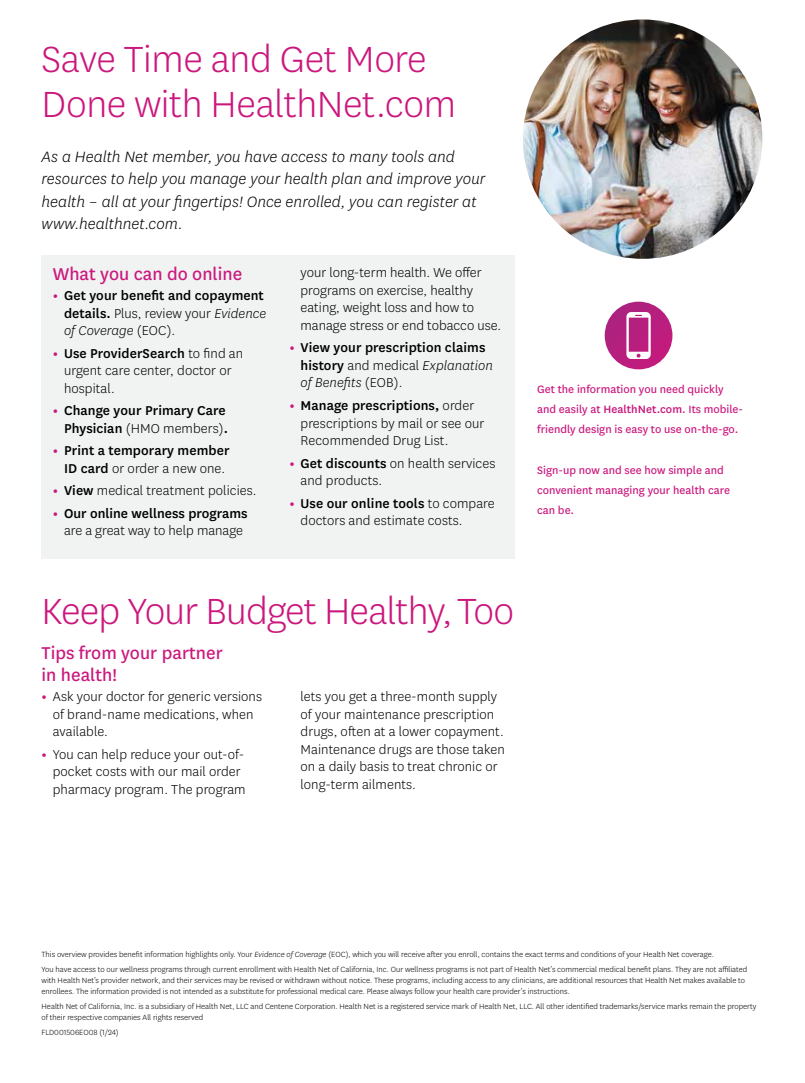
<style>
.page{position:relative;width:805px;height:1083px;background:#fff}
.page>*{position:absolute;margin:0;border:0;box-sizing:border-box;transform-origin:0 0}
.t1{font:300 42.5px/45px "Centene Sans";letter-spacing:-.01em;color:#cb177d}
.t2{font:20px/22.5px "Centene Sans";color:#cb177d}
.t3{font:italic 300 17.5px/22.5px "Centene Sans";letter-spacing:.005em;color:#000}
.t4{font:300 15px/17.5px "Centene Sans";letter-spacing:.005em;color:#000}
.t5{font:500 15px/17.5px "Centene Sans";letter-spacing:.005em;color:#000}
.t6{font:12.5px/20px "Centene Sans";color:#cb177d}
.t7{font:300 8.75px/11.2px "Centene Sans";color:#000}
.s1{font-weight:700;color:#cb177d}
.s2{font-weight:300}
.s3{font-weight:300;font-style:italic}
.s4{font-weight:500}
.s5{font-style:italic}
</style>
<div class="page">
<div style="left:41px;top:255px;width:473px;height:303px;background:#f1f2f2"></div>
<svg style="left:604px;top:302px;width:68px;height:67px;background:#b92581"></svg>
<svg style="left:626px;top:312px;width:24px;height:47px"></svg>
<img style="left:522px;top:19px;width:239px;height:240px;border-radius:120px">
<h1 class="t1" style="left:41px;top:35px;width:416px">Save Time and Get More<br>Done with HealthNet.com</h1>
<h3 class="t3" style="left:41px;top:145px;width:445px">As a Health Net member, you have access to many tools and resources to help you manage your health plan and improve your health – all at your fingertips! Once enrolled, you can register at www.healthnet.com.</h3>
<h2 class="t2" style="left:53px;top:262px;width:191px">What you can do online</h2>
<h3 class="t5" style="left:64px;top:286px;width:204px;text-indent:-11px"><span class="s1">•</span> Get your benefit and copayment details. <span class="s2">Plus, review your</span> <span class="s3">Evidence of Coverage</span> <span class="s2">(EOC).</span></h3>
<h3 class="t4" style="left:64px;top:344px;width:180px;text-indent:-11px"><span class="s1">•</span> <span class="s4">Use ProviderSearch</span> to find an urgent care center, doctor or hospital.</h3>
<h3 class="t5" style="left:53px;top:401px;width:176px;text-align:right"><span class="s1">•</span> Change your Primary Care<br>Physician <span class="s2">(HMO members)</span>.</h3>
<h3 class="t5" style="left:53px;top:441px;width:178px;text-align:center"><span class="s1">•</span> Print a temporary member<br>ID card <span class="s2">or order a new one.</span></h3>
<h3 class="t4" style="left:53px;top:481px;width:205px"><span class="s1">•</span> <span class="s4">View</span> medical treatment policies.</h3>
<h3 class="t5" style="left:53px;top:504px;width:196px;text-align:center"><span class="s1">•</span> Our online wellness programs <span class="s2">are a great way to help manage</span></h3>
<h3 class="t4" style="left:300px;top:264px;width:202px">your long-term health. We offer programs on exercise, healthy eating, weight loss and how to manage stress or end tobacco use.</h3>
<h3 class="t5" style="left:300px;top:338px;width:193px;text-indent:-11px"><span class="s1">•</span> View your prescription claims history <span class="s2">and medical</span> <span class="s3">Explanation of Benefits</span> <span class="s2">(EOB).</span></h3>
<h3 class="t4" style="left:300px;top:396px;width:185px;text-indent:-11px"><span class="s1">•</span> <span class="s4">Manage prescriptions,</span> order prescriptions by mail or see our<br>Recommended Drug List.</h3>
<h3 class="t4" style="left:300px;top:454px;width:196px;text-indent:-11px"><span class="s1">•</span> <span class="s4">Get discounts</span> on health services and products.</h3>
<h3 class="t4" style="left:300px;top:494px;width:195px;text-indent:-11px"><span class="s1">•</span> <span class="s4">Use our online tools</span> to compare doctors and estimate costs.</h3>
<h1 class="t1" style="left:41px;top:587px;width:474px">Keep Your Budget Healthy, Too</h1>
<h2 class="t2" style="left:41px;top:640px;width:183px">Tips from your partner in health!</h2>
<h3 class="t4" style="left:53px;top:687px;width:211px;text-indent:-11px"><span class="s1">•</span> Ask your doctor for generic versions of brand-name medications, when available.</h3>
<h3 class="t4" style="left:53px;top:745px;width:194px;text-indent:-11px"><span class="s1">•</span> You can help reduce your out-of&shy;pocket costs with our mail order pharmacy program. The program</h3>
<h3 class="t4" style="left:300px;top:687px;width:205px">lets you get a three-month supply of your maintenance prescription drugs, often at a lower copayment.<br>Maintenance drugs are those taken on a daily basis to treat chronic or long-term ailments.</h3>
<h3 class="t6" style="left:536px;top:379px;width:207px">Get the information you need quickly and easily at <span class="s4">HealthNet.com</span>. Its mobile&shy;friendly design is easy to use on-the-go.</h3>
<h3 class="t6" style="left:536px;top:459px;width:194px">Sign-up now and see how simple and convenient managing your health care can be.</h3>
<p class="t7" style="left:41px;top:946px;width:707px;line-height:15px">This overview provides benefit information highlights only. Your <span class="s5">Evidence of Coverage</span> (EOC), which you will receive after you enroll, contains the exact terms and conditions of your Health Net coverage.<br>You have access to our wellness programs through current enrollment with Health Net of California, Inc. Our wellness programs is not part of Health Net’s commercial medical benefit plans. They are not affiliated</p>
<p class="t7" style="left:41px;top:974px;width:704px">with Health Net’s provider network, and their services may be revised or withdrawn without notice. These programs, including access to any clinicians, are additional resources that Health Net makes available to enrollees. The information provided is not intended as a substitute for professional medical care. Please always follow your health care provider’s instructions.</p>
<p class="t7" style="left:41px;top:1000px;width:716px">Health Net of California, Inc. is a subsidiary of Health Net, LLC and Centene Corporation. Health Net is a registered service mark of Health Net, LLC. All other identified trademarks/service marks remain the property of their respective companies All rights reserved</p>
<p class="t7" style="left:41px;top:1026px;width:79px">FLD001506EO08 (1/24)</p>
</div>
